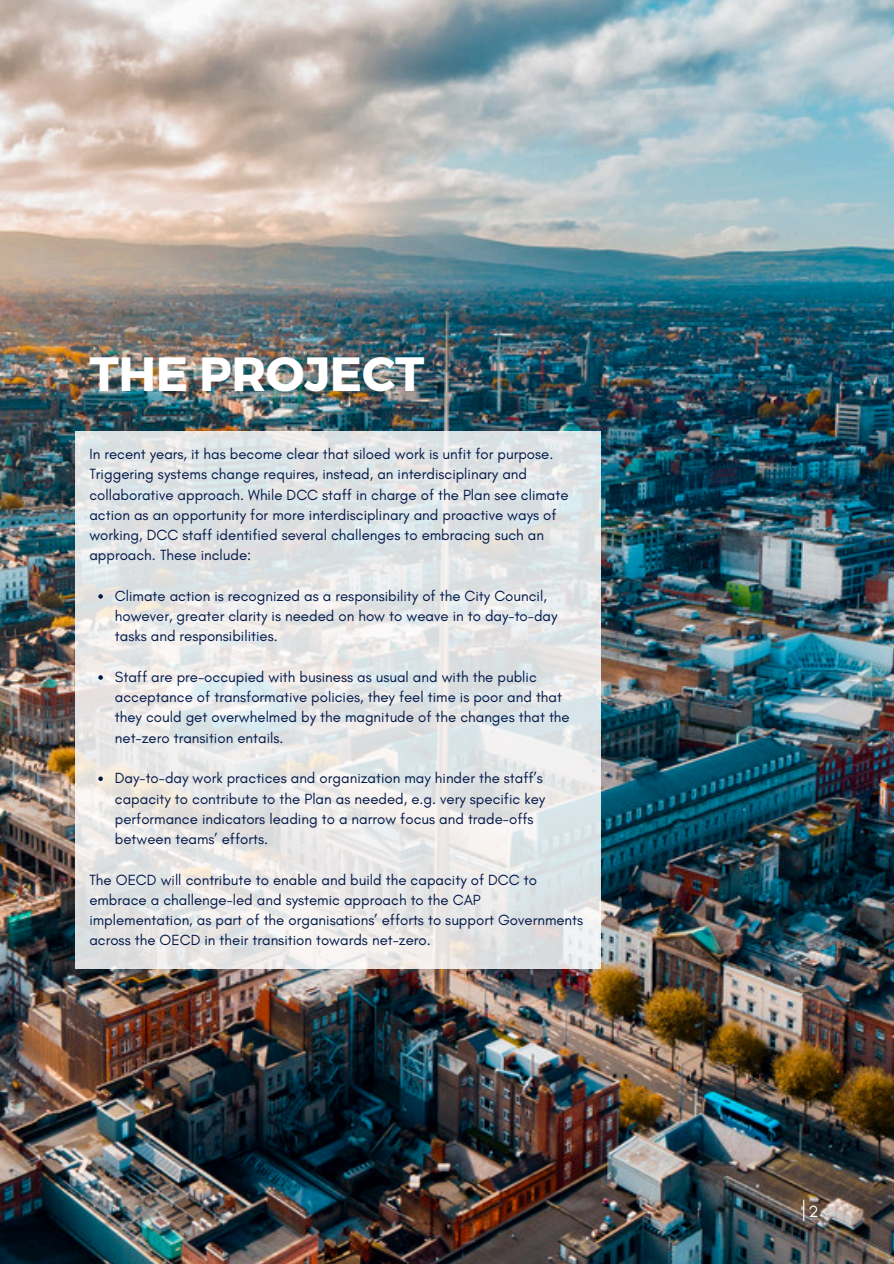
<style>
.page{position:relative;width:894px;height:1264px;background:#fff}
.page>*{position:absolute;margin:0;border:0;box-sizing:border-box;transform-origin:0 0}
.t1{font:700 48px "Montserrat";letter-spacing:-.005em;color:#fff}
.t2{font:16.5px "Glacial Indifference";color:#fff}
.t3{font:15px/20.2px "Glacial Indifference";color:#001748}
</style>
<div class="page">
<img style="left:0;top:0;width:893px;height:1263px">
<svg style="left:803px;top:1199px;width:1px;height:21px"></svg>
<svg style="left:75px;top:431px;width:525px;height:538px;background:#e4e6e6"></svg>
<svg style="left:98px;top:594px;width:5px;height:4px"></svg>
<svg style="left:98px;top:675px;width:5px;height:4px"></svg>
<svg style="left:98px;top:776px;width:5px;height:5px"></svg>
<h1 class="t1" style="left:89px;top:342px;width:336px">THE PROJECT</h1>
<p class="t3" style="left:89px;top:444px;width:480px">In recent years, it has become clear that siloed work is unfit for purpose.<br>Triggering systems change requires, instead, an interdisciplinary and collaborative approach. While DCC staff in charge of the Plan see climate action as an opportunity for more interdisciplinary and proactive ways of working, DCC staff identified several challenges to embracing such an approach. These include:</p>
<p class="t3" style="left:115px;top:585px;width:444px">Climate action is recognized as a responsibility of the City Council, however, greater clarity is needed on how to weave in to day-to-day tasks and responsibilities.</p>
<p class="t3" style="left:115px;top:666px;width:456px">Staff are pre-occupied with business as usual and with the public acceptance of transformative policies, they feel time is poor and that they could get overwhelmed by the magnitude of the changes that the net-zero transition entails.</p>
<p class="t3" style="left:115px;top:768px;width:432px">Day-to-day work practices and organization may hinder the staff’s capacity to contribute to the Plan as needed, e.g. very specific key performance indicators leading to a narrow focus and trade-offs between teams’ efforts.</p>
<p class="t3" style="left:89px;top:869px;width:495px">The OECD will contribute to enable and build the capacity of DCC to embrace a challenge-led and systemic approach to the CAP implementation, as part of the organisations’ efforts to support Governments across the OECD in their transition towards net-zero.</p>
<p class="t2" style="left:808px;top:1201px;width:12px">2</p>
</div>
